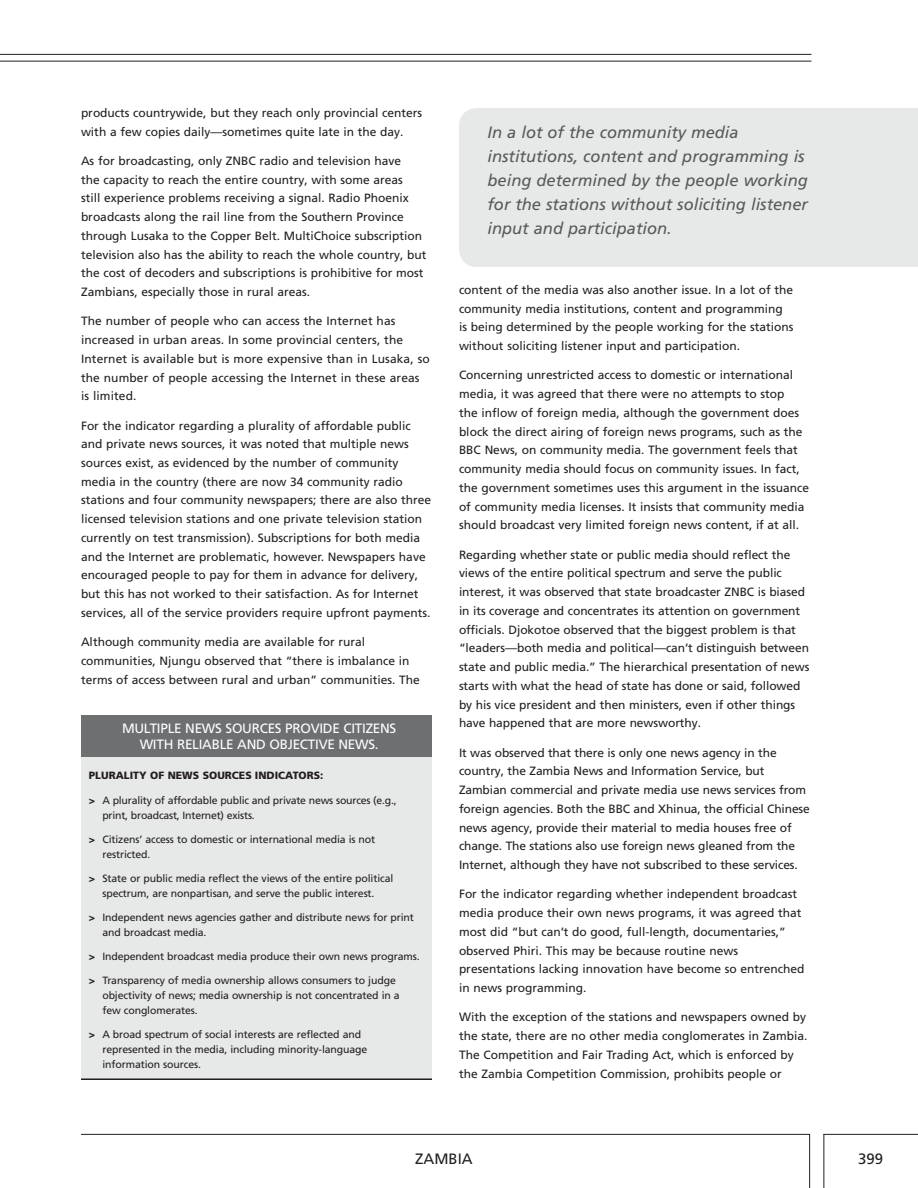
<style>
.page{position:relative;width:918px;height:1188px;background:#fff}
.page>*{position:absolute;margin:0;border:0;box-sizing:border-box;transform-origin:0 0}
.t1{font:italic 16.5px/24px "Frutiger LT Pro";color:#58595b}
.t2{font:15px "Frutiger LT Pro";color:#231f20}
.t3{font:13.5px "Frutiger LT Pro";color:#fff}
.t4{font:12px/18.8px "Frutiger LT Pro";color:#231f20}
.t5{font:10.5px/15px "Frutiger LT Pro";letter-spacing:-.01em;color:#231f20}
.t6{font:900 10.5px "Frutiger";color:#231f20}
.s1{font-family:"Frutiger";font-weight:900}
</style>
<div class="page">
<hr style="left:81px;top:1134px;width:729px;height:1px;background:#231f20">
<hr style="left:809px;top:1134px;width:1px;height:54px;background:#231f20">
<hr style="left:823px;top:1134px;width:1px;height:54px;background:#231f20">
<hr style="left:823px;top:1134px;width:95px;height:1px;background:#231f20">
<hr style="left:0;top:61px;width:812px;height:1px;background:#231f20">
<hr style="left:0;top:54px;width:812px;height:1px;background:#231f20">
<div style="left:81px;top:749px;width:351px;height:330px;background:#e7e8e8"></div>
<div style="left:81px;top:715px;width:351px;height:42px;background:#6d6f71"></div>
<hr style="left:81px;top:1078px;width:351px;height:2px;background:#231f20">
<div style="left:459px;top:108px;width:459px;height:159px;background:#e7e8e8"></div>
<p class="t4" style="left:81px;top:103px;width:343px">products countrywide, but they reach only provincial centers with a few copies daily—sometimes quite late in the day.</p>
<p class="t4" style="left:81px;top:151px;width:347px">As for broadcasting, only ZNBC radio and television have<br>the capacity to reach the entire country, with some areas<br>still experience problems receiving a signal. Radio Phoenix broadcasts along the rail line from the Southern Province through Lusaka to the Copper Belt. MultiChoice subscription television also has the ability to reach the whole country, but the cost of decoders and subscriptions is prohibitive for most Zambians, especially those in rural areas.</p>
<p class="t4" style="left:81px;top:312px;width:350px">The number of people who can access the Internet has increased in urban areas. In some provincial centers, the Internet is available but is more expensive than in Lusaka, so the number of people accessing the Internet in these areas is limited.</p>
<p class="t4" style="left:81px;top:416px;width:352px">For the indicator regarding a plurality of affordable public and private news sources, it was noted that multiple news sources exist, as evidenced by the number of community media in the country (there are now 34 community radio stations and four community newspapers; there are also three licensed television stations and one private television station currently on test transmission). Subscriptions for both media and the Internet are problematic, however. Newspapers have encouraged people to pay for them in advance for delivery, but this has not worked to their satisfaction. As for Internet services, all of the service providers require upfront payments.</p>
<p class="t4" style="left:81px;top:633px;width:340px">Although community media are available for rural communities, Njungu observed that “there is imbalance in terms of access between rural and urban” communities. The</p>
<p class="t3" style="left:122px;top:720px;width:15px">Multiple</p>
<p class="t3" style="left:185px;top:720px;width:3px">news</p>
<p class="t3" style="left:226px;top:720px;width:2px">sources</p>
<p class="t3" style="left:285px;top:720px;width:4px">pro</p>
<p class="t3" style="left:311px;top:720px;width:11px">vide</p>
<p class="t3" style="left:344px;top:720px;width:2px">citizens</p>
<p class="t3" style="left:140px;top:737px;width:5px">with</p>
<p class="t3" style="left:177px;top:737px;width:2px">reliable</p>
<p class="t3" style="left:237px;top:737px;width:5px">and</p>
<p class="t3" style="left:270px;top:737px;width:3px">objecti</p>
<p class="t3" style="left:319px;top:737px;width:23px">ve news</p>
<p class="t3" style="left:375px;top:737px;width:5px">.</p>
<p class="t6" style="left:89px;top:769px;width:236px">PLURALITY OF NEWS SOURCES INDICATORS:</p>
<p class="t5" style="left:102px;top:793px;width:296px;text-indent:-14px"><span class="s1">&gt;</span> A plurality of affordable public and private news sources (e.g., print, broadcast, Internet) exists.</p>
<p class="t5" style="left:102px;top:832px;width:274px;text-indent:-14px"><span class="s1">&gt;</span> Citizens’ access to domestic or international media is not restricted.</p>
<p class="t5" style="left:89px;top:871px;width:306px;text-align:center"><span class="s1">&gt;</span> State or public media reflect the views of the entire political spectrum, are nonpartisan, and serve the public interest.</p>
<p class="t5" style="left:102px;top:910px;width:313px;text-indent:-14px"><span class="s1">&gt;</span> Independent news agencies gather and distribute news for print and broadcast media.</p>
<p class="t5" style="left:89px;top:949px;width:332px"><span class="s1">&gt;</span> Independent broadcast media produce their own news programs.</p>
<p class="t5" style="left:102px;top:973px;width:299px;text-indent:-14px"><span class="s1">&gt;</span> Transparency of media ownership allows consumers to judge objectivity of news; media ownership is not concentrated in a few conglomerates.</p>
<p class="t5" style="left:102px;top:1027px;width:266px;text-indent:-14px"><span class="s1">&gt;</span> A broad spectrum of social interests are reflected and represented in the media, including minority-language information sources.</p>
<h1 class="t1" style="left:488px;top:121px;width:322px">In a lot of the community media institutions, content and programming is being determined by the people working for the stations without soliciting listener input and participation.</h1>
<p class="t4" style="left:459px;top:281px;width:336px">content of the media was also another issue. In a lot of the community media institutions, content and programming is being determined by the people working for the stations without soliciting listener input and participation.</p>
<p class="t4" style="left:459px;top:366px;width:352px">Concerning unrestricted access to domestic or international media, it was agreed that there were no attempts to stop<br>the inflow of foreign media, although the government does block the direct airing of foreign news programs, such as the BBC News, on community media. The government feels that community media should focus on community issues. In fact, the government sometimes uses this argument in the issuance of community media licenses. It insists that community media should broadcast very limited foreign news content, if at all.</p>
<p class="t4" style="left:459px;top:545px;width:352px">Regarding whether state or public media should reflect the views of the entire political spectrum and serve the public interest, it was observed that state broadcaster ZNBC is biased in its coverage and concentrates its attention on government officials. Djokotoe observed that the biggest problem is that “leaders—both media and political—can’t distinguish between state and public media.” The hierarchical presentation of news starts with what the head of state has done or said, followed by his vice president and then ministers, even if other things have happened that are more newsworthy.</p>
<p class="t4" style="left:459px;top:743px;width:352px">It was observed that there is only one news agency in the country, the Zambia News and Information Service, but Zambian commercial and private media use news services from foreign agencies. Both the BBC and Xhinua, the official Chinese news agency, provide their material to media houses free of change. The stations also use foreign news gleaned from the Internet, although they have not subscribed to these services.</p>
<p class="t4" style="left:459px;top:885px;width:347px">For the indicator regarding whether independent broadcast media produce their own news programs, it was agreed that most did “but can’t do good, full-length, documentaries,” observed Phiri. This may be because routine news presentations lacking innovation have become so entrenched in news programming.</p>
<p class="t4" style="left:459px;top:1008px;width:350px">With the exception of the stations and newspapers owned by the state, there are no other media conglomerates in Zambia.<br>The Competition and Fair Trading Act, which is enforced by the Zambia Competition Commission, prohibits people or</p>
<p class="t2" style="left:415px;top:1150px;width:20px">Zambia</p>
<p class="t2" style="left:858px;top:1150px;width:27px">399</p>
</div>
